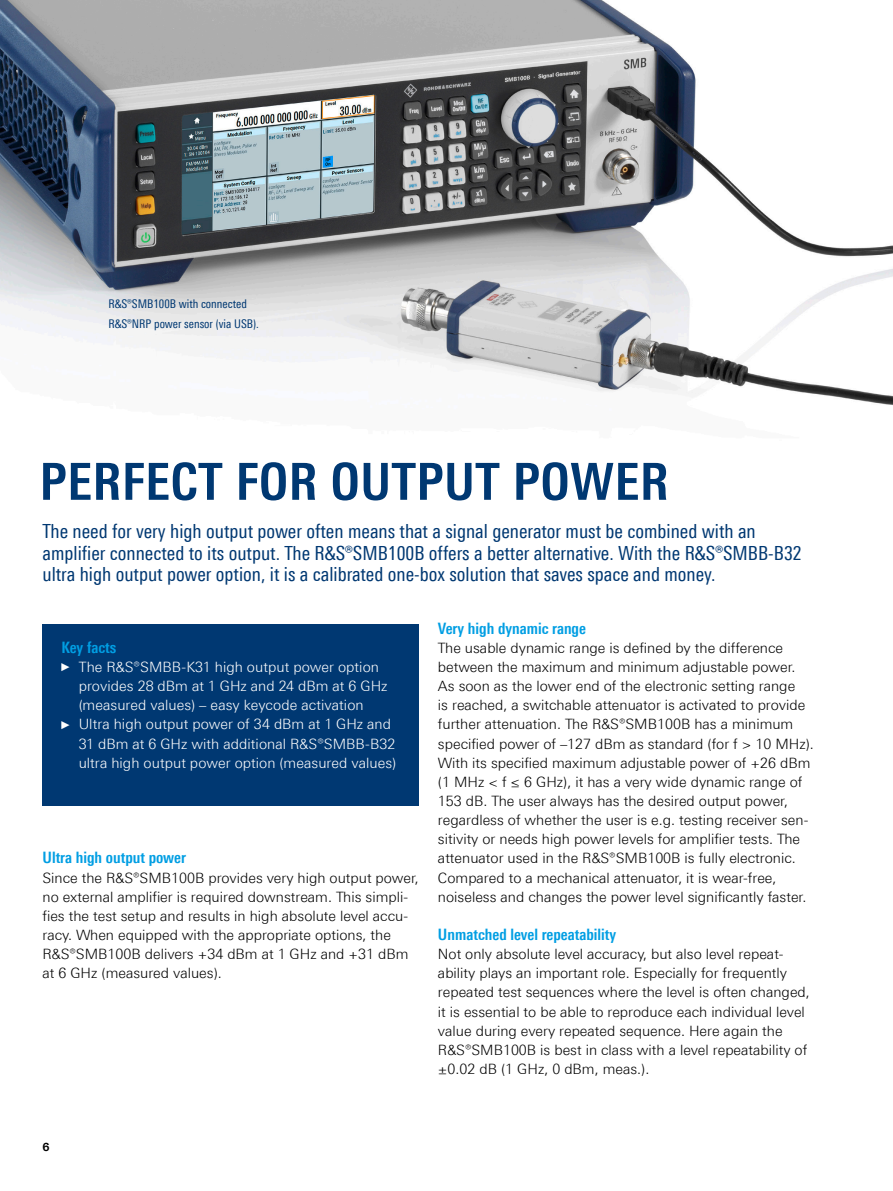
<style>
.page{position:relative;width:893px;height:1191px;background:#fff}
.page>*{position:absolute;margin:0;border:0;box-sizing:border-box;transform-origin:0 0}
.Seiten_Headline_34Pt_blau_IVZ{font:700 condensed 51px "Linotype Universfor RS";letter-spacing:.01em;color:#003872}
.Teaser{font:condensed 19.5px/21.5px "Linotype Universfor RS";color:#003872}
.Absatzfett_cyan{font:700 condensed 15.75px "Linotype Universfor RS";color:#009ee3}
.Haupttext_ohne_Abstand{font:300 14.25px/19.2px "Linotype Universfor RS";color:#000}
.t1{font:300 14.25px/19.2px "Linotype Universfor RS";letter-spacing:.005em;color:#fff}
.Bildunterschrift{font:condensed 12px/19.2px "Linotype Universfor RS";color:#003872}
.t2{font:700 11.25px "Linotype Universfor RS";color:#000}
.s1{font-family:"Arial Narrow";font-weight:400;font-size:11.4px}
</style>
<div class="page">
<img style="left:0;top:0;width:893px;height:405px">
<div style="left:43px;top:624px;width:376px;height:182px;background:#003872"></div>
<p class="Bildunterschrift" style="left:108px;top:294px;width:152px">R&amp;S®SMB100B with connected<br>R&amp;S®NRP power sensor (via USB).</p>
<p class="Seiten_Headline_34Pt_blau_IVZ" style="left:40px;top:451px;width:631px">PERFECT FOR OUTPUT POWER</p>
<p class="Teaser" style="left:43px;top:520px;width:761px">The need for very high output power often means that a signal generator must be combined with an amplifier connected to its output. The R&amp;S®SMB100B offers a better alternative. With the R&amp;S®SMBB-B32 ultra high output power option, it is a calibrated one-box solution that saves space and money.</p>
<p class="Absatzfett_cyan" style="left:62px;top:638px;width:56px">Key facts</p>
<p class="t1" style="left:79px;top:657px;width:310px;text-indent:-17px"><span class="s1">►</span> The R&amp;S®SMBB-K31 high output power option provides 28 dBm at 1 GHz and 24 dBm at 6 GHz (measured values) – easy keycode activation</p>
<p class="t1" style="left:79px;top:714px;width:319px;text-indent:-17px"><span class="s1">►</span> Ultra high output power of 34 dBm at 1 GHz and<br>31 dBm at 6 GHz with additional R&amp;S®SMBB-B32 ultra high output power option (measured values)</p>
<p class="Absatzfett_cyan" style="left:43px;top:848px;width:145px">Ultra high output power</p>
<p class="Haupttext_ohne_Abstand" style="left:43px;top:867px;width:378px">Since the R&amp;S®SMB100B provides very high output power, no external amplifier is required downstream. This simpli&shy;fies the test setup and results in high absolute level accu&shy;racy. When equipped with the appropriate options, the R&amp;S®SMB100B delivers +34 dBm at 1 GHz and +31 dBm at 6 GHz (measured values).</p>
<p class="Absatzfett_cyan" style="left:438px;top:619px;width:150px">Very high dynamic range</p>
<p class="Haupttext_ohne_Abstand" style="left:438px;top:638px;width:377px">The usable dynamic range is defined by the difference between the maximum and minimum adjustable power.<br>As soon as the lower end of the electronic setting range<br>is reached, a switchable attenuator is activated to provide further attenuation. The R&amp;S®SMB100B has a minimum specified power of –127 dBm as standard (for f &gt; 10 MHz).<br>With its specified maximum adjustable power of +26 dBm (1 MHz &lt; f ≤ 6 GHz), it has a very wide dynamic range of 153 dB. The user always has the desired output power, regardless of whether the user is e.g. testing receiver sen&shy;sitivity or needs high power levels for amplifier tests. The attenuator used in the R&amp;S®SMB100B is fully electronic.<br>Compared to a mechanical attenuator, it is wear-free, noiseless and changes the power level significantly faster.</p>
<p class="Absatzfett_cyan" style="left:438px;top:925px;width:180px">Unmatched level repeatability</p>
<p class="Haupttext_ohne_Abstand" style="left:438px;top:944px;width:373px">Not only absolute level accuracy, but also level repeat&shy;ability plays an important role. Especially for frequently repeated test sequences where the level is often changed, it is essential to be able to reproduce each individual level value during every repeated sequence. Here again the R&amp;S®SMB100B is best in class with a level repeatability of ±0.02 dB (1 GHz, 0 dBm, meas.).</p>
<p class="t2" style="left:43px;top:1139px;width:9px">6</p>
</div>
